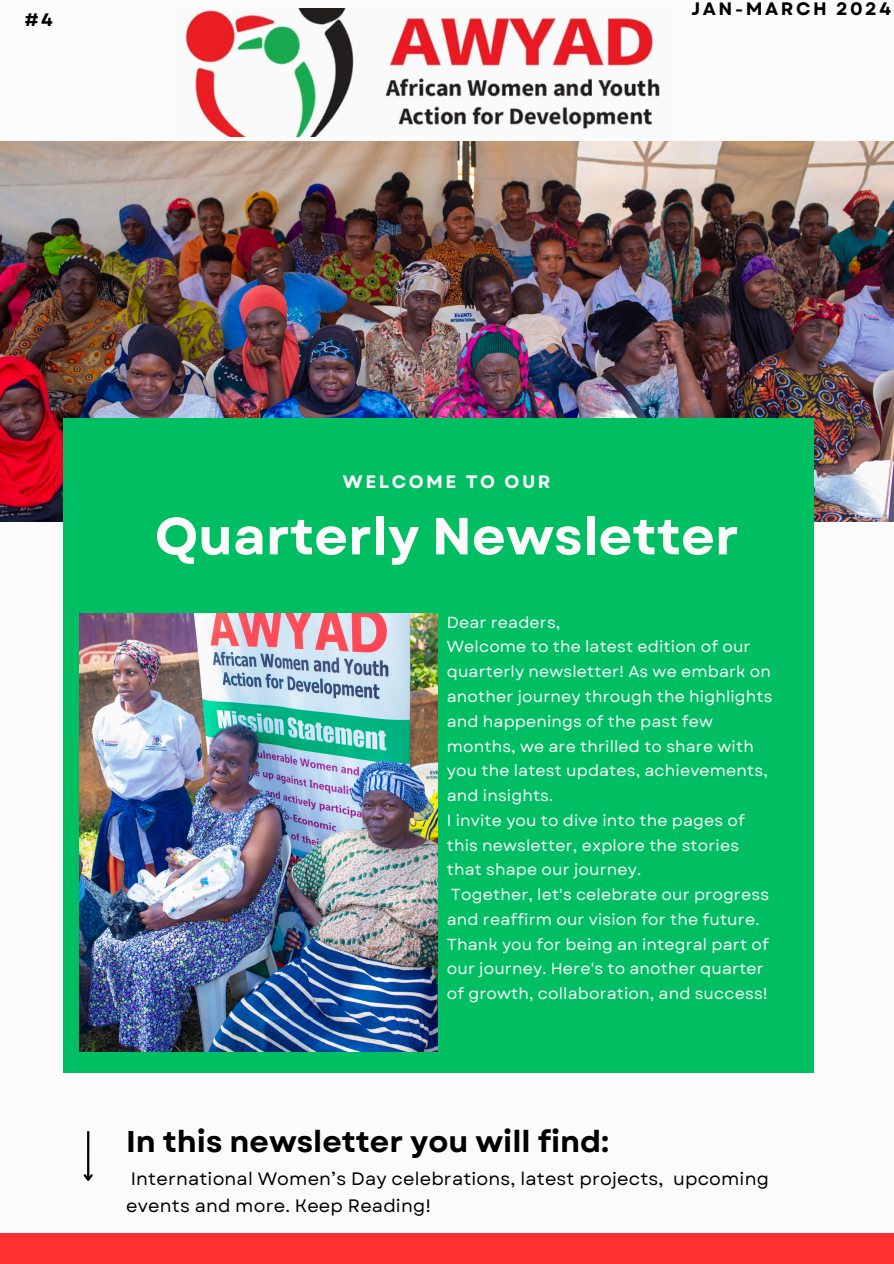
<style>
.page{position:relative;width:894px;height:1264px;background:#fff}
.page>*{position:absolute;margin:0;border:0;box-sizing:border-box;transform-origin:0 0}
.t1{font:700 52.05px "Garet";color:#fbfbfb}
.t2{font:700 30px "Garet";color:#000}
.t3{font:18px/27px "Garet";letter-spacing:.01em;color:#000}
.t4{font:700 18px "Garet";letter-spacing:.14em;color:#000}
.t5{font:700 18px "Garet";letter-spacing:.14em;color:#fbfbfb}
.t6{font:16.05px/24.8px "Garet";letter-spacing:.01em;color:#fbfbfb}
</style>
<div class="page">
<div style="left:0;top:0;width:893px;height:1263px;background:#fbfbfb"></div>
<div style="left:0;top:1232px;width:893px;height:31px;background:#ff3131"></div>
<img style="left:0;top:142px;width:893px;height:379px">
<div style="left:63px;top:418px;width:750px;height:654px;background:#00bf63"></div>
<img style="left:80px;top:613px;width:357px;height:438px">
<hr style="left:87px;top:1131px;width:2px;height:48px;background:#000">
<svg style="left:83px;top:1172px;width:10px;height:9px"></svg>
<img style="left:185px;top:9px;width:475px;height:127px">
<h1 class="t4" style="left:25px;top:7px;width:29px">#4</h1>
<p class="t4" style="left:691px;top:-4px;width:201px">JAN-MARCH 2024</p>
<h3 class="t5" style="left:343px;top:468px;width:209px">WELCOME TO OUR</h3>
<p class="t1" style="left:155px;top:498px;width:585px">Quarterly Newsletter</p>
<p class="t6" style="left:446px;top:609px;width:115px">Dear readers,</p>
<p class="t6" style="left:446px;top:634px;width:327px">Welcome to the latest edition of our quarterly newsletter! As we embark on another journey through the highlights and happenings of the past few months, we are thrilled to share with you the latest updates, achievements, and insights.</p>
<p class="t6" style="left:446px;top:807px;width:299px">I invite you to dive into the pages of this newsletter, explore the stories that shape our journey.</p>
<p class="t6" style="left:446px;top:882px;width:323px">Together, let's celebrate our progress and reaffirm our vision for the future.</p>
<p class="t6" style="left:446px;top:931px;width:323px">Thank you for being an integral part of our journey. Here's to another quarter of growth, collaboration, and success!</p>
<h4 class="t2" style="left:126px;top:1119px;width:484px">In this newsletter you will find:</h4>
<h2 class="t3" style="left:126px;top:1165px;width:644px">International Women’s Day celebrations, latest projects, upcoming events and more. Keep Reading!</h2>
</div>
